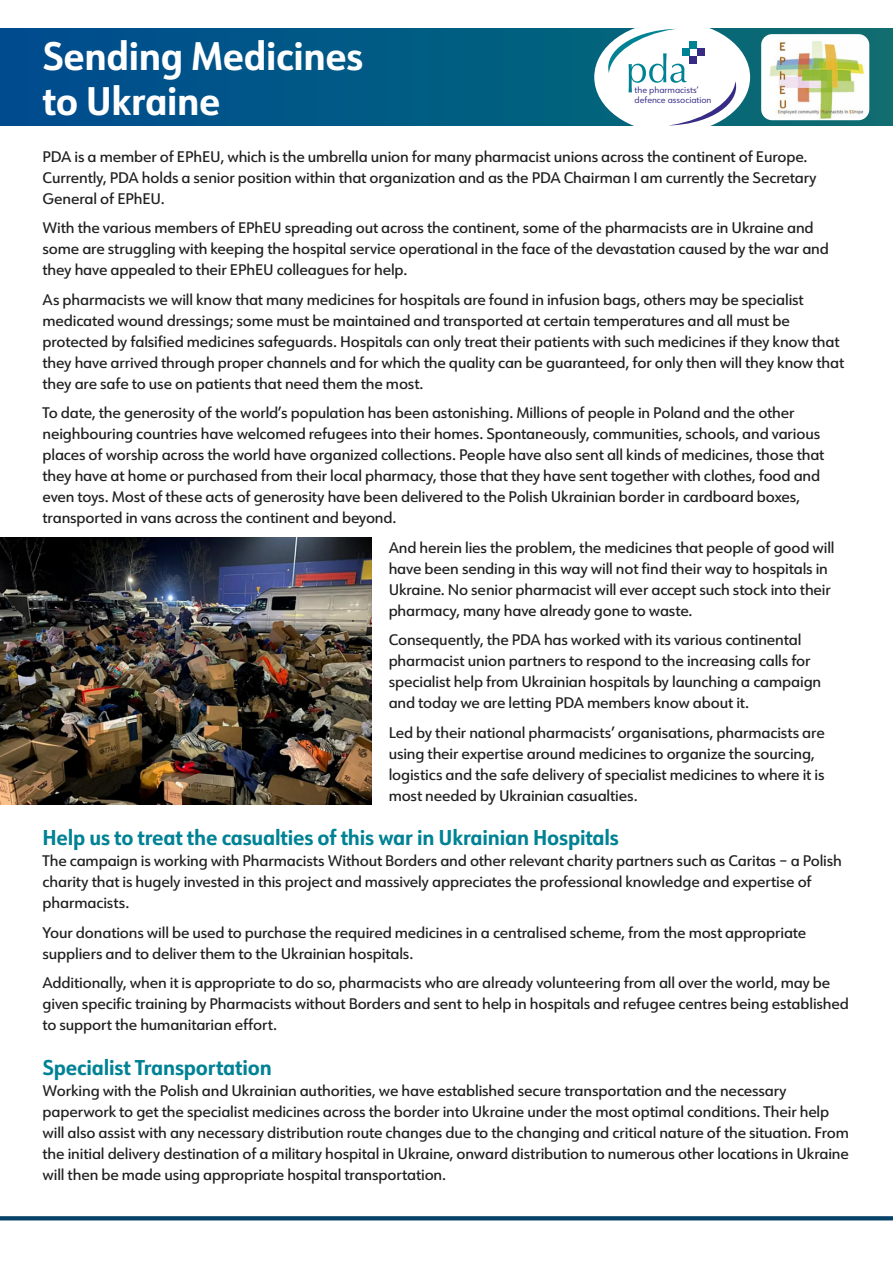
<style>
.page{position:relative;width:893px;height:1263px;background:#fff}
.page>*{position:absolute;margin:0;border:0;box-sizing:border-box;transform-origin:0 0}
.t1{font:700 39px/45px "URW Form Semi Cond";letter-spacing:-.01em;color:#fff}
.t2{font:700 21px "URW Form Semi Cond";letter-spacing:-.01em;color:#008295}
.t3{font:500 15px/21px "URW Form";letter-spacing:-.01em;color:#212121}
.t4{font:8.7px/9.8px "URW Form";color:#362c86}
</style>
<div class="page">
<svg style="left:0;top:29px;width:893px;height:97px;background:#015984"></svg>
<svg style="left:0;top:1216px;width:893px;height:4px;background:#11496f"></svg>
<img style="left:0;top:538px;width:372px;height:266px">
<div style="left:594px;top:21px;width:156px;height:112px;background:#fff;border-radius:50%"></div>
<svg style="left:608px;top:29px;width:128px;height:96px"></svg>
<img style="left:761px;top:34px;width:108px;height:86px">
<h1 class="t1" style="left:43px;top:31px;width:323px">Sending Medicines to Ukraine</h1>
<p class="t4" style="left:635px;top:85px;width:78px">the pharmacists’ defence association</p>
<p class="t3" style="left:43px;top:145px;width:776px">PDA is a member of EPhEU, which is the umbrella union for many pharmacist unions across the continent of Europe.<br>Currently, PDA holds a senior position within that organization and as the PDA Chairman I am currently the Secretary<br>General of EPhEU.</p>
<p class="t3" style="left:43px;top:217px;width:788px">With the various members of EPhEU spreading out across the continent, some of the pharmacists are in Ukraine and some are struggling with keeping the hospital service operational in the face of the devastation caused by the war and they have appealed to their EPhEU colleagues for help.</p>
<p class="t3" style="left:43px;top:288px;width:803px">As pharmacists we will know that many medicines for hospitals are found in infusion bags, others may be specialist medicated wound dressings; some must be maintained and transported at certain temperatures and all must be protected by falsified medicines safeguards. Hospitals can only treat their patients with such medicines if they know that they have arrived through proper channels and for which the quality can be guaranteed, for only then will they know that they are safe to use on patients that need them the most.</p>
<p class="t3" style="left:43px;top:402px;width:783px">To date, the generosity of the world’s population has been astonishing. Millions of people in Poland and the other neighbouring countries have welcomed refugees into their homes. Spontaneously, communities, schools, and various places of worship across the world have organized collections. People have also sent all kinds of medicines, those that they have at home or purchased from their local pharmacy, those that they have sent together with clothes, food and even toys. Most of these acts of generosity have been delivered to the Polish Ukrainian border in cardboard boxes, transported in vans across the continent and beyond.</p>
<p class="t3" style="left:389px;top:536px;width:447px">And herein lies the problem, the medicines that people of good will have been sending in this way will not find their way to hospitals in Ukraine. No senior pharmacist will ever accept such stock into their pharmacy, many have already gone to waste.</p>
<p class="t3" style="left:389px;top:629px;width:434px">Consequently, the PDA has worked with its various continental pharmacist union partners to respond to the increasing calls for specialist help from Ukrainian hospitals by launching a campaign and today we are letting PDA members know about it.</p>
<p class="t3" style="left:389px;top:721px;width:438px">Led by their national pharmacists’ organisations, pharmacists are using their expertise around medicines to organize the sourcing, logistics and the safe delivery of specialist medicines to where it is most needed by Ukrainian casualties.</p>
<h2 class="t2" style="left:43px;top:823px;width:578px">Help us to treat the casualties of this war in Ukrainian Hospitals</h2>
<p class="t3" style="left:43px;top:850px;width:801px">The campaign is working with Pharmacists Without Borders and other relevant charity partners such as Caritas – a Polish charity that is hugely invested in this project and massively appreciates the professional knowledge and expertise of pharmacists.</p>
<p class="t3" style="left:43px;top:921px;width:765px">Your donations will be used to purchase the required medicines in a centralised scheme, from the most appropriate suppliers and to deliver them to the Ukrainian hospitals.</p>
<p class="t3" style="left:43px;top:972px;width:808px">Additionally, when it is appropriate to do so, pharmacists who are already volunteering from all over the world, may be given specific training by Pharmacists without Borders and sent to help in hospitals and refugee centres being established to support the humanitarian effort.</p>
<h2 class="t2" style="left:43px;top:1053px;width:231px">Specialist Transportation</h2>
<p class="t3" style="left:43px;top:1079px;width:808px">Working with the Polish and Ukrainian authorities, we have established secure transportation and the necessary paperwork to get the specialist medicines across the border into Ukraine under the most optimal conditions. Their help will also assist with any necessary distribution route changes due to the changing and critical nature of the situation. From the initial delivery destination of a military hospital in Ukraine, onward distribution to numerous other locations in Ukraine will then be made using appropriate hospital transportation.</p>
</div>
